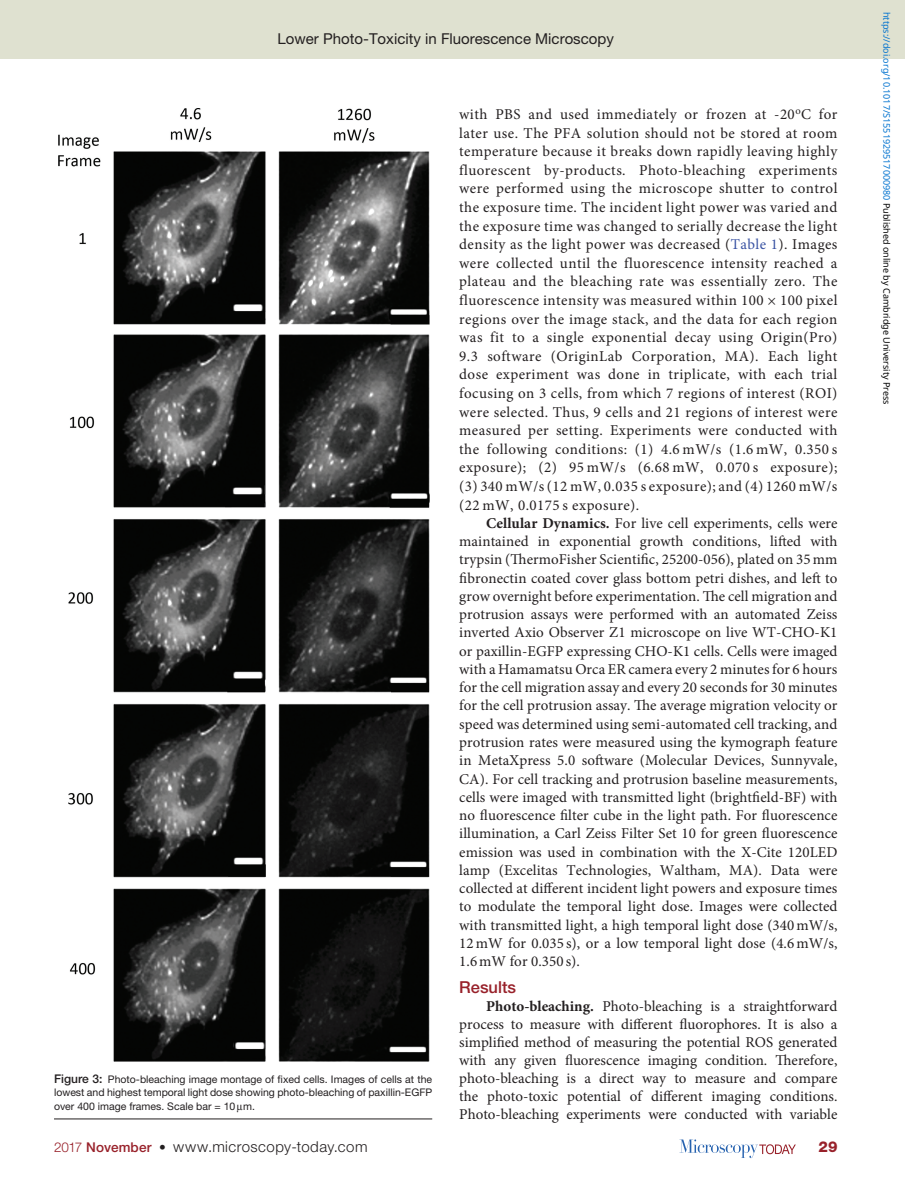
<style>
.page{position:relative;width:905px;height:1188px;background:#fff}
.page>*{position:absolute;margin:0;border:0;box-sizing:border-box;transform-origin:0 0}
.t1{font:500 16.5px "Helvetica Neue LT Std";color:#98212a}
.t2{font:15px/18.3px "Minion Pro";letter-spacing:.005em;color:#231f20;text-align:justify}
.t3{font:15px "Helvetica Neue LT Std";color:#231f20}
.t4{font:300 15px "Helvetica Neue LT Std";letter-spacing:.03em;color:#231f20}
.t5{font:800 15px "Helvetica Neue LT Std";color:#98212a}
.t6{font:10.5px/13.5px "Helvetica Neue LT Std";color:#231f20;text-align:justify}
.t7{font:9px "Noto Sans";color:#0172cf}
.s1{font-weight:500;font-size:12px}
.s2{color:#3a53a3}
.s3{font-weight:700}
.s4{font-size:13.5px;color:#98212a}
.s5{font-weight:500;font-size:13.5px;color:#98212a}
.s6{font-weight:500;font-size:13.5px}
.s7{color:#000}
</style>
<div class="page">
<svg style="left:679px;top:1139px;width:116px;height:19px"></svg>
<div style="left:0;top:0;width:904px;height:58px;background:#dfe1d0"></div>
<img style="left:59px;top:108px;width:370px;height:954px">
<hr style="left:54px;top:1119px;width:378px;height:1px;background:#231f20">
<p class="t3" style="left:277px;top:30px;width:338px">Lower Photo-Toxicity in Fluorescence Microscopy</p>
<p class="t6" style="left:54px;top:1072px;width:379px"><span class="s1">Figure 3:</span> Photo-bleaching image montage of fixed cells. Images of cells at the lowest and highest temporal light dose showing photo-bleaching of paxillin-EGFP over 400 image frames. Scale bar = 10 m.</p>
<p class="t2" style="left:459px;top:105px;width:380px">with PBS and used immediately or frozen at -20<sup>o</sup>C for later use. The PFA solution should not be stored at room temperature because it breaks down rapidly leaving highly fluorescent by-products. Photo-bleaching experiments were performed using the microscope shutter to control the exposure time. The incident light power was varied and the exposure time was changed to serially decrease the light density as the light power was decreased (<span class="s2">Table 1</span>). Images were collected until the fluorescence intensity reached a plateau and the bleaching rate was essentially zero. The fluorescence intensity was measured within 100 × 100 pixel regions over the image stack, and the data for each region was fit to a single exponential decay using Origin(Pro)<br>9.3 software (OriginLab Corporation, MA). Each light dose experiment was done in triplicate, with each trial focusing on 3 cells, from which 7 regions of interest (ROI) were selected. Thus, 9 cells and 21 regions of interest were measured per setting. Experiments were conducted with the following conditions: (1) 4.6 mW/s (1.6 mW, 0.350 s exposure); (2) 95 mW/s (6.68 mW, 0.070 s exposure); (3) 340 mW/s (12 mW, 0.035 s exposure); and (4) 1260 mW/s (22 mW, 0.0175 s exposure).</p>
<p class="t2" style="left:459px;top:514px;width:380px;text-indent:27px"><span class="s3">Cellular Dynamics.</span> For live cell experiments, cells were maintained in exponential growth conditions, lifted with trypsin (ThermoFisher Scientific, 25200-056), plated on 35mm fibronectin coated cover glass bottom petri dishes, and left to grow overnight before experimentation. The cell migration and protrusion assays were performed with an automated Zeiss inverted Axio Observer Z1 microscope on live WT-CHO-K1 or paxillin-EGFP expressing CHO-K1 cells. Cells were imaged with a Hamamatsu Orca ER camera every 2 minutes for 6 hours for the cell migration assay and every 20 seconds for 30 minutes for the cell protrusion assay. The average migration velocity or speed was determined using semi-automated cell tracking, and protrusion rates were measured using the kymograph feature in MetaXpress 5.0 software (Molecular Devices, Sunnyvale, CA). For cell tracking and protrusion baseline measurements, cells were imaged with transmitted light (brightfield-BF) with no fluorescence filter cube in the light path. For fluorescence illumination, a Carl Zeiss Filter Set 10 for green fluorescence emission was used in combination with the X-Cite 120LED lamp (Excelitas Technologies, Waltham, MA). Data were collected at different incident light powers and exposure times to modulate the temporal light dose. Images were collected with transmitted light, a high temporal light dose (340mW/s, 12mW for 0.035 s), or a low temporal light dose (4.6 mW/s, 1.6mW for 0.350 s).</p>
<p class="t1" style="left:459px;top:978px;width:58px">Results</p>
<p class="t2" style="left:459px;top:998px;width:380px;text-indent:27px"><span class="s3">Photo-bleaching.</span> Photo-bleaching is a straightforward process to measure with different fluorophores. It is also a simplified method of measuring the potential ROS generated with any given fluorescence imaging condition. Therefore, photo-bleaching is a direct way to measure and compare the photo-toxic potential of different imaging conditions.<br>Photo-bleaching experiments were conducted with variable</p>
<p class="t4" style="left:54px;top:1137px;width:315px"><span class="s4">2017</span> <span class="s5">November</span> <span class="s6">•</span> www.microscopy-today.com</p>
<p class="t5" style="left:818px;top:1138px;width:21px">29</p>
<p class="t7" style="left:893px;top:12px;width:394px;rotate:90deg">https://doi.org/10.1017/S1551929517000980 <span class="s7">Published online by Cambridge University Press</span></p>
</div>
